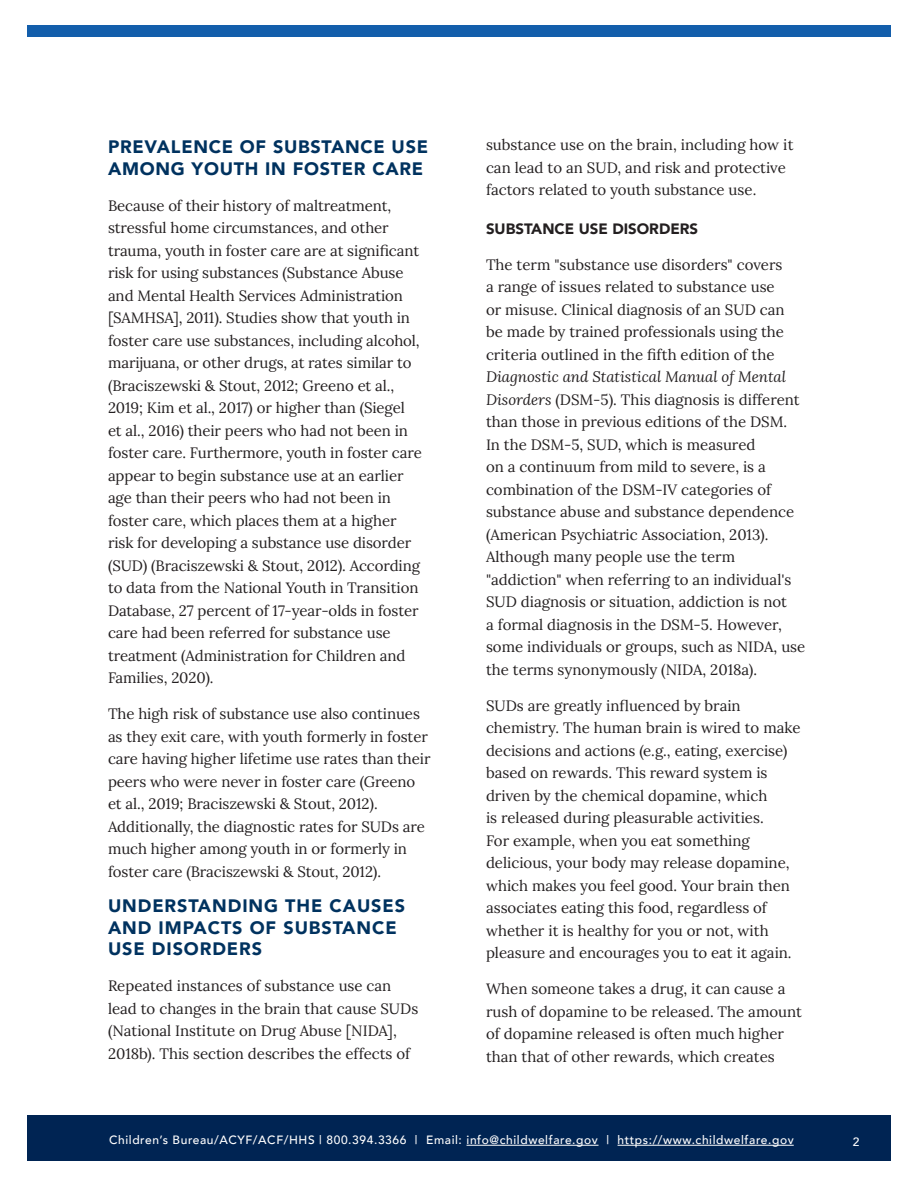
<style>
.page{position:relative;width:918px;height:1188px;background:#fff}
.page>*{position:absolute;margin:0;border:0;box-sizing:border-box;transform-origin:0 0}
.t1{font:900 18px/21.6px "Avenir";letter-spacing:.05em;color:#00325f}
.t2{font:15px/22.5px "Lora";letter-spacing:-.005em;color:#231f20}
.t3{font:900 15px "Avenir";color:#231f20}
.t4{font:500 12px "Avenir";letter-spacing:.05em;color:#fff}
.s1{font-style:italic}
</style>
<div class="page">
<div style="left:27px;top:1116px;width:864px;height:45px;background:#002453"></div>
<hr style="left:467px;top:1145px;width:132px;height:1px;background:#fff">
<hr style="left:618px;top:1145px;width:176px;height:1px;background:#fff">
<div style="left:27px;top:26px;width:864px;height:12px;background:#135eab"></div>
<h2 class="t1" style="left:108px;top:136px;width:322px">PREVALENCE OF SUBSTANCE USE<br>AMONG YOUTH IN FOSTER CARE</h2>
<p class="t2" style="left:108px;top:193px;width:315px">Because of their history of maltreatment, stressful home circumstances, and other trauma, youth in foster care are at significant risk for using substances (Substance Abuse and Mental Health Services Administration [SAMHSA], 2011). Studies show that youth in foster care use substances, including alcohol, marijuana, or other drugs, at rates similar to (Braciszewski &amp; Stout, 2012; Greeno et al., 2019; Kim et al., 2017) or higher than (Siegel et al., 2016) their peers who had not been in foster care. Furthermore, youth in foster care appear to begin substance use at an earlier age than their peers who had not been in foster care, which places them at a higher risk for developing a substance use disorder (SUD) (Braciszewski &amp; Stout, 2012). According to data from the National Youth in Transition Database, 27 percent of 17-year-olds in foster care had been referred for substance use treatment (Administration for Children and Families, 2020).</p>
<p class="t2" style="left:108px;top:702px;width:324px">The high risk of substance use also continues as they exit care, with youth formerly in foster care having higher lifetime use rates than their peers who were never in foster care (Greeno et al., 2019; Braciszewski &amp; Stout, 2012).<br>Additionally, the diagnostic rates for SUDs are much higher among youth in or formerly in foster care (Braciszewski &amp; Stout, 2012).</p>
<h2 class="t1" style="left:108px;top:894px;width:299px">UNDERSTANDING THE CAUSES<br>AND IMPACTS OF SUBSTANCE<br>USE DISORDERS</h2>
<p class="t2" style="left:108px;top:974px;width:312px">Repeated instances of substance use can lead to changes in the brain that cause SUDs (National Institute on Drug Abuse [NIDA], 2018b). This section describes the effects of</p>
<p class="t2" style="left:486px;top:133px;width:309px">substance use on the brain, including how it can lead to an SUD, and risk and protective factors related to youth substance use.</p>
<h3 class="t3" style="left:486px;top:216px;width:214px">SUBSTANCE USE DISORDERS</h3>
<p class="t2" style="left:486px;top:252px;width:321px">The term "substance use disorders" covers<br>a range of issues related to substance use<br>or misuse. Clinical diagnosis of an SUD can<br>be made by trained professionals using the criteria outlined in the fifth edition of the <span class="s1">Diagnostic and Statistical Manual of Mental Disorders</span> (DSM-5). This diagnosis is different than those in previous editions of the DSM.<br>In the DSM-5, SUD, which is measured<br>on a continuum from mild to severe, is a combination of the DSM-IV categories of substance abuse and substance dependence (American Psychiatric Association, 2013).<br>Although many people use the term "addiction" when referring to an individual's SUD diagnosis or situation, addiction is not<br>a formal diagnosis in the DSM-5. However, some individuals or groups, such as NIDA, use the terms synonymously (NIDA, 2018a).</p>
<p class="t2" style="left:486px;top:693px;width:316px">SUDs are greatly influenced by brain chemistry. The human brain is wired to make decisions and actions (e.g., eating, exercise) based on rewards. This reward system is driven by the chemical dopamine, which<br>is released during pleasurable activities.<br>For example, when you eat something delicious, your body may release dopamine, which makes you feel good. Your brain then associates eating this food, regardless of whether it is healthy for you or not, with pleasure and encourages you to eat it again.</p>
<p class="t2" style="left:486px;top:977px;width:317px">When someone takes a drug, it can cause a rush of dopamine to be released. The amount of dopamine released is often much higher than that of other rewards, which creates</p>
<p class="t4" style="left:109px;top:1130px;width:686px">Children’s Bureau/ACYF/ACF/HHS | 800.394.3366 | Email: info@childwelfare.gov | https://www.childwelfare.gov</p>
<p class="t4" style="left:853px;top:1131px;width:8px">2</p>
</div>
